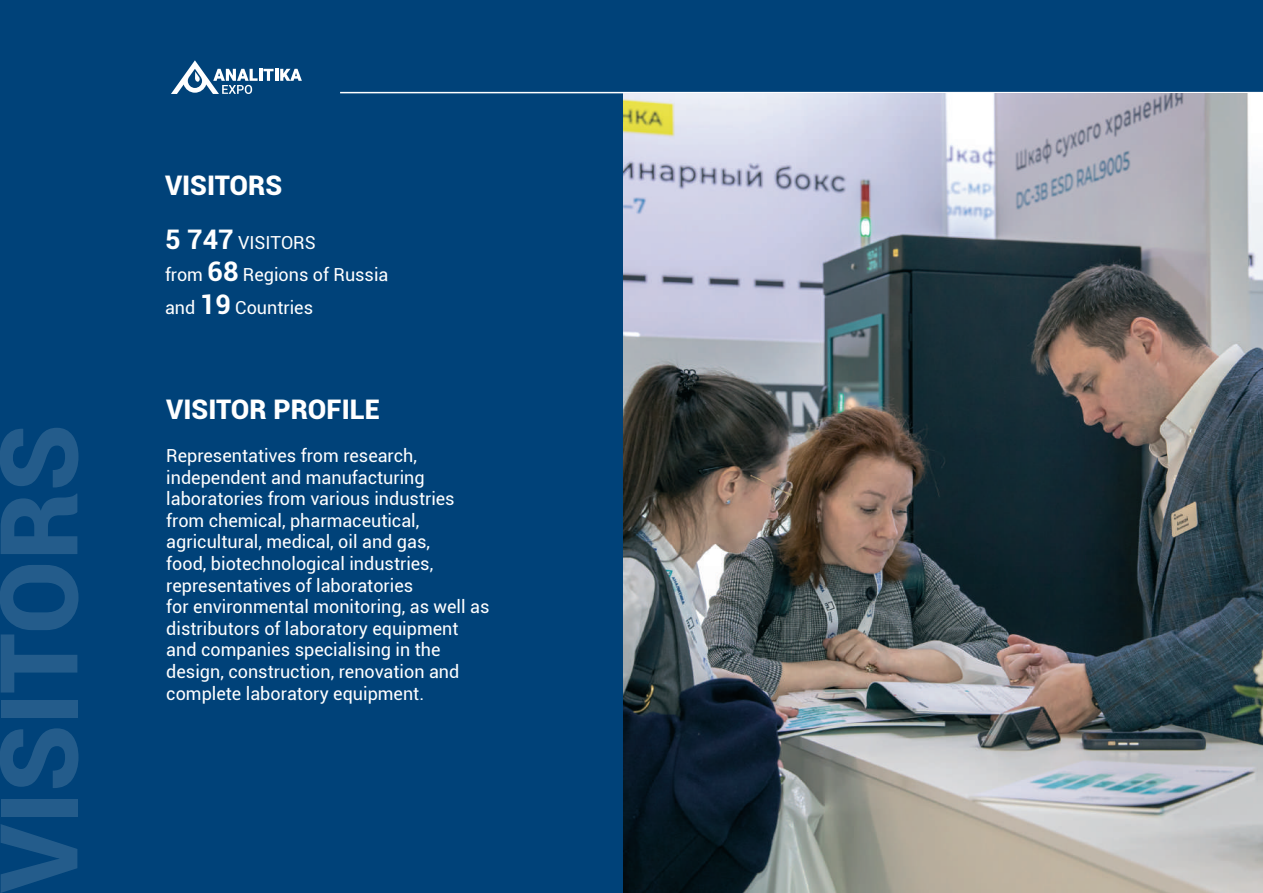
<style>
.page{position:relative;width:1263px;height:893px;background:#004279}
.page>*{position:absolute;margin:0;border:0;box-sizing:border-box;transform-origin:0 0}
.t1{font:900 108px "Roboto";color:rgb(243 244 244/.15)}
.t2{font:900 27px "Roboto";color:#fff}
.t3{font:18px/21.6px "Roboto";color:#fff}
.s1{font-weight:700;font-size:27px}
</style>
<div class="page">
<hr style="left:340px;top:92px;width:923px;height:1px;background:#fff">
<img style="left:624px;top:94px;width:638px;height:799px">
<svg style="left:171px;top:60px;width:131px;height:34px"></svg>
<h1 class="t1" style="left:-38px;top:893px;width:470px;rotate:-90deg">VISITORS</h1>
<h2 class="t2" style="left:165px;top:166px;width:119px">VISITORS</h2>
<p class="t3" style="left:165px;top:226px;width:225px;line-height:32.4px"><span class="s1">5 747</span> VISITORS<br>from <span class="s1">68</span> Regions of Russia and <span class="s1">19</span> Countries</p>
<h2 class="t2" style="left:166px;top:390px;width:215px">VISITOR PROFILE</h2>
<p class="t3" style="left:166px;top:444px;width:325px">Representatives from research, independent and manufacturing laboratories from various industries from chemical, pharmaceutical, agricultural, medical, oil and gas,<br>food, biotechnological industries, representatives of laboratories<br>for environmental monitoring, as well as distributors of laboratory equipment and companies specialising in the design, construction, renovation and complete laboratory equipment.</p>
</div>
